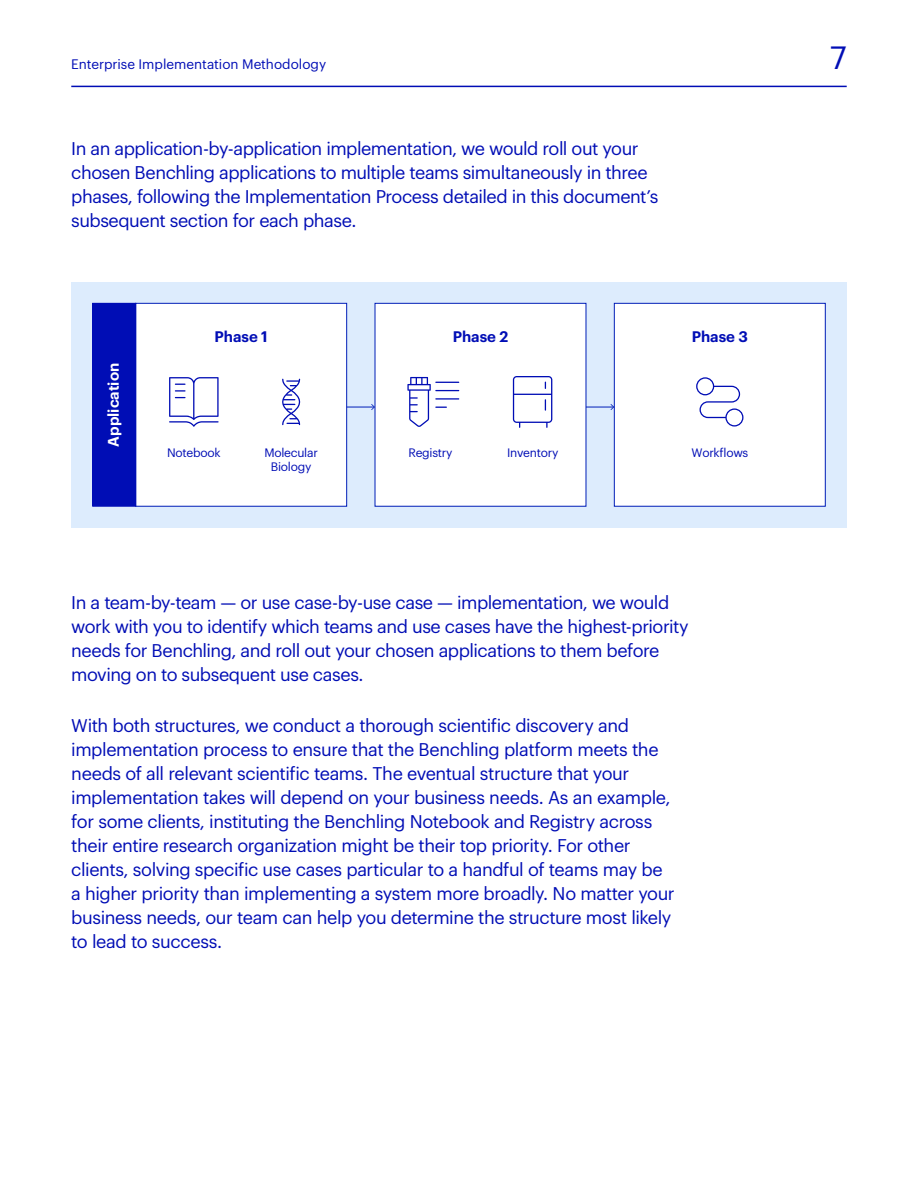
<style>
.page{position:relative;width:918px;height:1188px;background:#fff}
.page>*{position:absolute;margin:0;border:0;box-sizing:border-box;transform-origin:0 0}
.t1{font:31.5px "Graphik";color:#000db5}
.t2{font:18px/24px "Graphik";letter-spacing:-.025em;color:#000db5}
.t3{font:600 15px "Graphik";color:#000db5}
.t4{font:600 15px "Graphik";color:#fff}
.t5{font:13.5px "Graphik";color:#000db5}
.t6{font:12px/14.4px "Graphik";letter-spacing:-.02em;color:#000db5;text-align:center}
</style>
<div class="page">
<div style="left:71px;top:283px;width:776px;height:245px;background:#ddecfd"></div>
<div style="left:136px;top:303px;width:211px;height:203px;background:#fff"></div>
<div style="left:135px;top:303px;width:212px;height:204px;border:1px solid #001eb7"></div>
<div style="left:375px;top:303px;width:211px;height:203px;background:#fff"></div>
<div style="left:375px;top:303px;width:211px;height:204px;border:1px solid #001eb7"></div>
<div style="left:614px;top:303px;width:211px;height:203px;background:#fff"></div>
<div style="left:614px;top:303px;width:212px;height:204px;border:1px solid #001eb7"></div>
<div style="left:93px;top:303px;width:43px;height:203px;background:#000db5"></div>
<div style="left:92px;top:303px;width:44px;height:204px;border:1px solid #000db5"></div>
<svg style="left:347px;top:404px;width:28px;height:6px"></svg>
<svg style="left:586px;top:404px;width:28px;height:6px"></svg>
<svg style="left:169px;top:377px;width:50px;height:50px"></svg>
<svg style="left:282px;top:379px;width:18px;height:46px"></svg>
<svg style="left:513px;top:376px;width:39px;height:52px"></svg>
<svg style="left:407px;top:377px;width:52px;height:50px"></svg>
<svg style="left:696px;top:377px;width:47px;height:50px"></svg>
<hr style="left:71px;top:86px;width:776px;height:1px;background:#000db5">
<p class="t5" style="left:71px;top:54px;width:256px">Enterprise Implementation Methodology</p>
<p class="t2" style="left:71px;top:135px;width:589px">In an application-by-application implementation, we would roll out your chosen Benchling applications to multiple teams simultaneously in three phases, following the Implementation Process detailed in this document’s subsequent section for each phase.</p>
<p class="t4" style="left:102px;top:447px;width:85px;rotate:-90deg">Application</p>
<p class="t3" style="left:215px;top:325px;width:55px">Phase 1</p>
<p class="t6" style="left:167px;top:445px;width:55px">Notebook</p>
<p class="t6" style="left:264px;top:445px;width:55px">Molecular<br>Biology</p>
<p class="t3" style="left:453px;top:325px;width:57px">Phase 2</p>
<p class="t6" style="left:408px;top:445px;width:46px">Registry</p>
<p class="t6" style="left:507px;top:445px;width:53px">Inventory</p>
<p class="t3" style="left:692px;top:325px;width:58px">Phase 3</p>
<p class="t6" style="left:691px;top:445px;width:58px">Workflows</p>
<p class="t2" style="left:71px;top:589px;width:619px">In a team-by-team — or use case-by-use case — implementation, we would work with you to identify which teams and use cases have the highest-priority needs for Benchling, and roll out your chosen applications to them before moving on to subsequent use cases.</p>
<p class="t2" style="left:71px;top:712px;width:605px">With both structures, we conduct a thorough scientific discovery and implementation process to ensure that the Benchling platform meets the needs of all relevant scientific teams. The eventual structure that your implementation takes will depend on your business needs. As an example, for some clients, instituting the Benchling Notebook and Registry across their entire research organization might be their top priority. For other clients, solving specific use cases particular to a handful of teams may be a higher priority than implementing a system more broadly. No matter your business needs, our team can help you determine the structure most likely to lead to success.</p>
<h1 class="t1" style="left:830px;top:34px;width:18px">7</h1>
</div>
